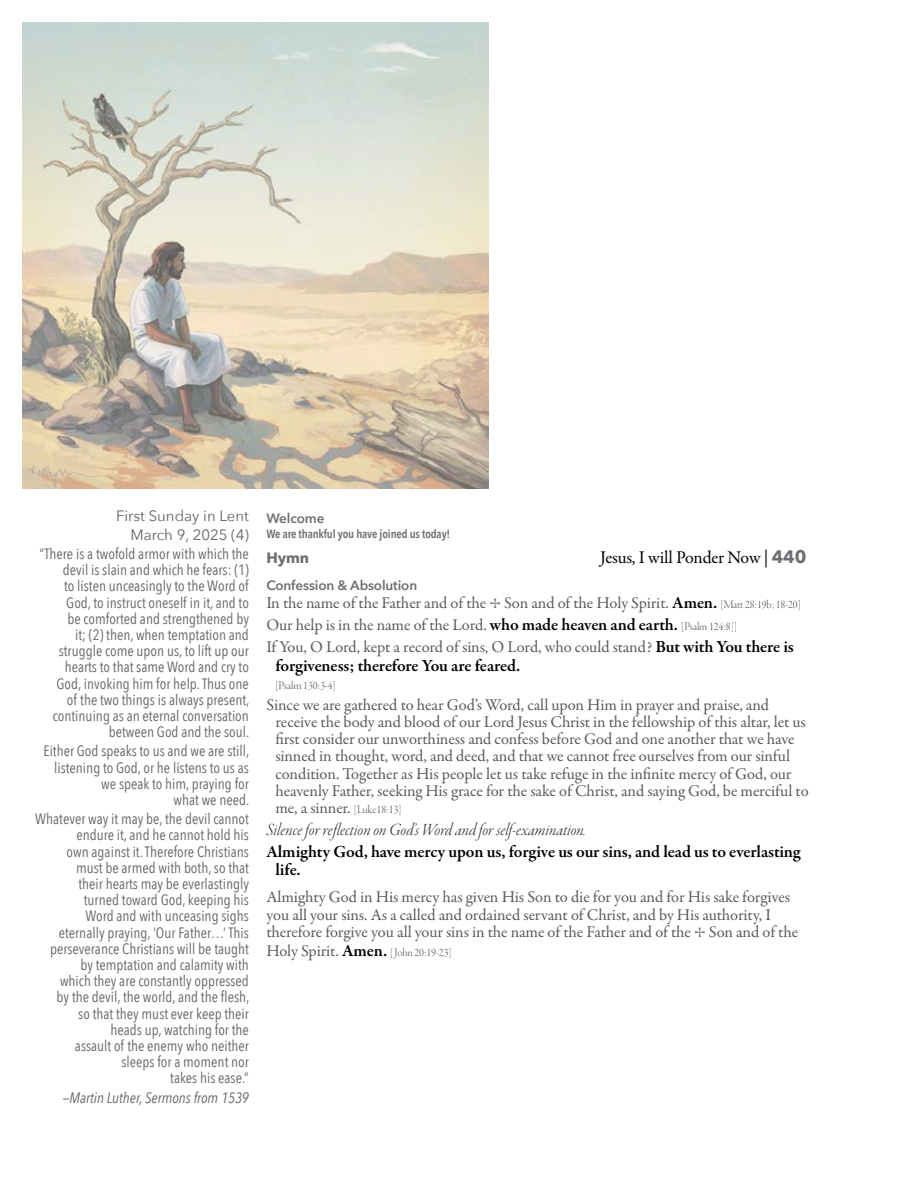
<style>
.page{position:relative;width:918px;height:1188px;background:#fff}
.page>*{position:absolute;margin:0;border:0;box-sizing:border-box;transform-origin:0 0}
.t1{font:18px "Garamond Premr Pro Lt It Disp";color:#292829}
.t2{font:18px "Garamond Premr Pro";letter-spacing:-.015em;color:#000}
.t3{font:600 17.25px/18.8px "Garamond Premr Pro";letter-spacing:-.01em;color:#000}
.t4{font:16.5px/17.2px "Garamond Premr Pro";letter-spacing:-.005em;color:#58595b}
.t5{font:15px/16.2px "Avenir Next Condensed";color:#636466;text-align:right}
.t6{font:15px/19.2px "Avenir Next";color:#636466;text-align:right}
.t7{font:italic 15px "Avenir Next Condensed";color:#636466}
.t8{font:700 15px "Avenir Next";color:#6d6e71}
.t9{font:600 13.5px "Avenir Next";letter-spacing:-.01em;color:#6d6e71}
.t10{font:12px "Garamond Premr Pro Lt Disp";letter-spacing:-.01em;color:#58595b}
.t11{font:600 11.85px "Avenir Next Condensed";letter-spacing:-.01em;color:#6d6e71}
.s1{font-style:normal}
.s2{font-family:"Avenir Next";font-weight:700;color:#6d6e71}
.s3{font-weight:600;font-size:17.25px;color:#000}
.s4{font-family:"Garamond Premr Pro Lt Disp";font-size:12px}
.s5{font-family:"Garamond Premr Pro";font-size:16.5px}
.s6{font-family:"Garamond Premr Pro";font-weight:600;font-size:17.25px;color:#000}
</style>
<div class="page">
<img style="left:22px;top:22px;width:467px;height:466px">
<p class="t6" style="left:116px;top:505px;width:134px">First Sunday in Lent<br>March 9, 2025 (4)</p>
<p class="t5" style="left:40px;top:545px;width:211px">“There is a twofold armor with which the devil is slain and which he fears: (1)<br>to listen unceasingly to the Word of God, to instruct oneself in it, and to<br>be comforted and strengthened by<br>it; (2) then, when temptation and struggle come upon us, to lift up our hearts to that same Word and cry to God, invoking him for help. Thus one<br>of the two things is always present, continuing as an eternal conversation between God and the soul.</p>
<p class="t5" style="left:43px;top:742px;width:208px">Either God speaks to us and we are still, listening to God, or he listens to us as we speak to him, praying for<br>what we need.</p>
<p class="t5" style="left:35px;top:810px;width:216px">Whatever way it may be, the devil cannot endure it, and he cannot hold his<br>own against it. Therefore Christians<br>must be armed with both, so that<br>their hearts may be everlastingly<br>turned toward God, keeping his<br>Word and with unceasing sighs<br>eternally praying, ‘Our Father…’ This perseverance Christians will be taught by temptation and calamity with<br>which they are constantly oppressed<br>by the devil, the world, and the flesh,<br>so that they must ever keep their<br>heads up, watching for the<br>assault of the enemy who neither<br>sleeps for a moment nor<br>takes his ease.”</p>
<p class="t7" style="left:63px;top:1088px;width:188px"><span class="s1">—</span>Martin Luther, Sermons from 1539</p>
<p class="t9" style="left:266px;top:507px;width:60px">Welcome</p>
<p class="t11" style="left:266px;top:524px;width:185px">We are thankful you have joined us today!</p>
<p class="t8" style="left:266px;top:544px;width:44px">Hymn</p>
<p class="t2" style="left:600px;top:546px;width:208px">Jesus, I will Ponder Now | <span class="s2">440</span></p>
<p class="t9" style="left:266px;top:573px;width:152px">Confession &amp; Absolution</p>
<p class="t4" style="left:266px;top:593px;width:536px;line-height:21.8px">In the name of the Father and of the Son and of the Holy Spirit. <span class="s3">Amen.</span> <span class="s4">[Matt 28:19b; 18-20]<br></span>Our help is in the name of the Lord. <span class="s3">who made heaven and earth.</span> <span class="s4">[Psalm 124:8]]<br></span>If You, O Lord, kept a record of sins, O Lord, who could stand? <span class="s3">But with You there is</span></p>
<p class="t3" style="left:275px;top:656px;width:246px">forgiveness; therefore You are feared.</p>
<p class="t10" style="left:275px;top:679px;width:62px">[Psalm 130:3-4]</p>
<p class="t4" style="left:275px;top:696px;width:535px;text-indent:-9px">Since we are gathered to hear God’s Word, call upon Him in prayer and praise, and receive the body and blood of our Lord Jesus Christ in the fellowship of this altar, let us first consider our unworthiness and confess before God and one another that we have sinned in thought, word, and deed, and that we cannot free ourselves from our sinful condition. Together as His people let us take refuge in the infinite mercy of God, our heavenly Father, seeking His grace for the sake of Christ, and saying God, be merciful to me, a sinner. <span class="s4">[Luke18:13]</span></p>
<p class="t1" style="left:266px;top:820px;width:321px">Silence for reflection on God’s Word and for self-examination.</p>
<p class="t3" style="left:275px;top:842px;width:527px;text-indent:-9px">Almighty God, have mercy upon us, forgive us our sins, and lead us to everlasting life.</p>
<p class="t4" style="left:266px;top:889px;width:533px">Almighty God in His mercy has given His Son to die for you and for His sake forgives you all your sins. As a called and ordained servant of Christ, and by His authority, I therefore forgive you all your sins in the name of the Father and of the Son and of the</p>
<p class="t10" style="left:266px;top:945px;width:187px"><span class="s5">Holy Spirit.</span> <span class="s6">Amen.</span> [John 20:19-23]</p>
</div>
